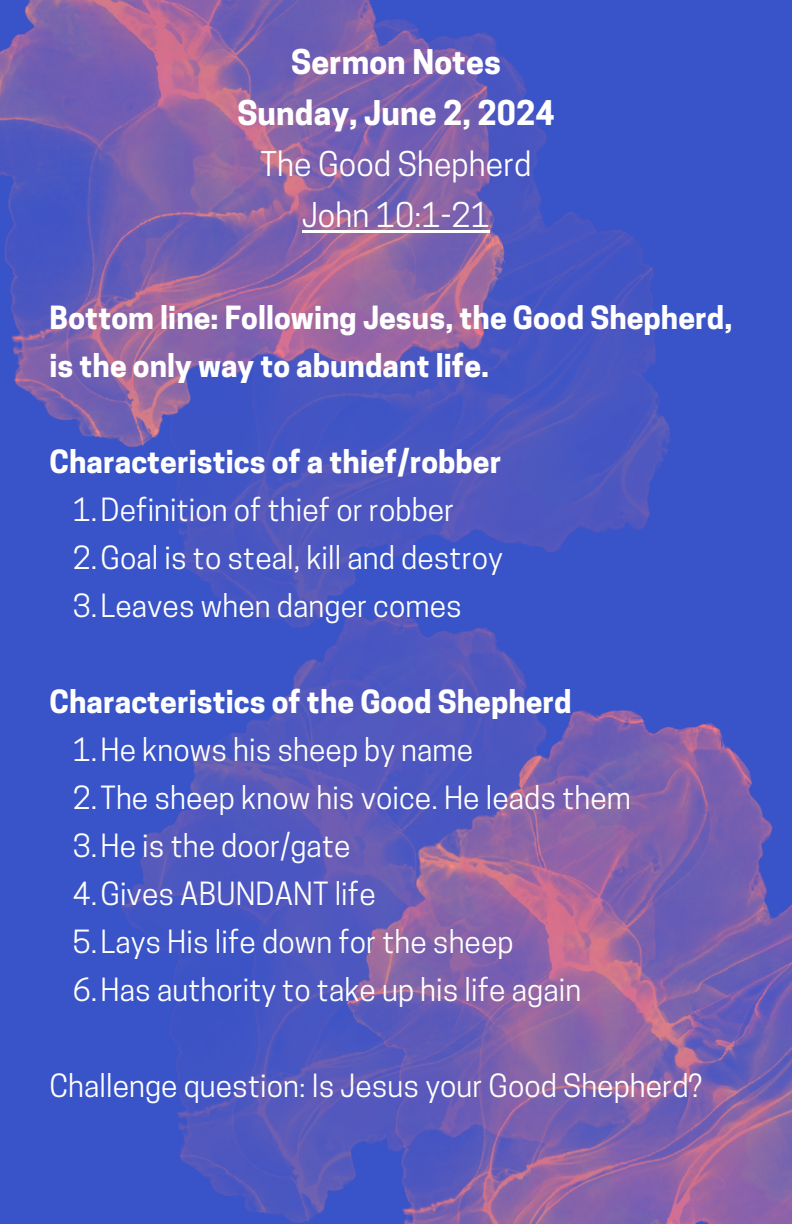
<style>
.page{position:relative;width:792px;height:1224px;background:#3953c8}
.page>*{position:absolute;margin:0;border:0;box-sizing:border-box;transform-origin:0 0}
.t1{font:700 32px/51px "Cooper Hewitt";letter-spacing:.005em;color:#fff;text-align:center}
.t2{font:30px "Cooper Hewitt";letter-spacing:.005em;color:#fff}
.t3{font:700 30px/48px "Cooper Hewitt";letter-spacing:.005em;color:#fff}
.s1{font-weight:400}
</style>
<div class="page">
<img style="left:0;top:0;width:376px;height:442px">
<img style="left:671px;top:723px;width:121px;height:501px">
<img style="left:121px;top:18px;width:550px;height:595px">
<img style="left:121px;top:613px;width:550px;height:611px">
<hr style="left:302px;top:230px;width:188px;height:3px;background:#fff">
<h1 class="t1" style="left:237px;top:41px;width:319px">Sermon Notes<br>Sunday, June 2, 2024<br><span class="s1">The Good Shepherd<br>John 10:1-21</span></h1>
<h1 class="t3" style="left:50px;top:298px;width:684px">Bottom line: Following Jesus, the Good Shepherd, is the only way to abundant life.</h1>
<h1 class="t3" style="left:50px;top:442px;width:453px">Characteristics of a thief/robber</h1>
<p class="t2" style="left:73px;top:499px;width:383px">1.Definition of thief or robber</p>
<p class="t2" style="left:73px;top:547px;width:431px">2.Goal is to steal, kill and destroy</p>
<p class="t2" style="left:73px;top:595px;width:390px">3.Leaves when danger comes</p>
<h1 class="t3" style="left:50px;top:682px;width:524px">Characteristics of the Good Shepherd</h1>
<p class="t2" style="left:73px;top:739px;width:402px">1.He knows his sheep by name</p>
<p class="t2" style="left:73px;top:787px;width:560px">2.The sheep know his voice. He leads them</p>
<p class="t2" style="left:73px;top:835px;width:279px">3.He is the door/gate</p>
<p class="t2" style="left:73px;top:883px;width:304px">4.Gives ABUNDANT life</p>
<p class="t2" style="left:73px;top:931px;width:442px">5.Lays His life down for the sheep</p>
<p class="t2" style="left:73px;top:979px;width:510px">6.Has authority to take up his life again</p>
<h1 class="t2" style="left:50px;top:1075px;width:654px">Challenge question: Is Jesus your Good Shepherd?</h1>
</div>
